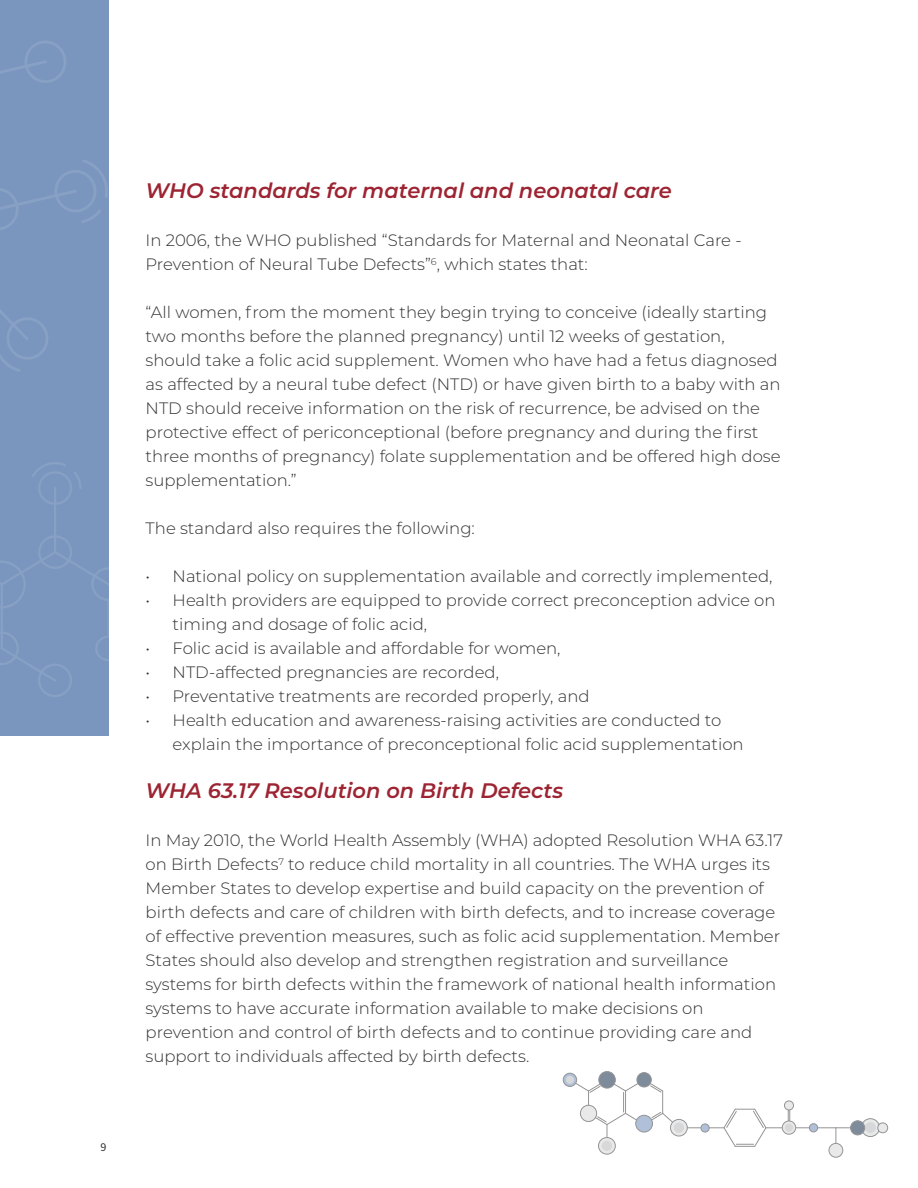
<style>
.page{position:relative;width:918px;height:1188px;background:#fff}
.page>*{position:absolute;margin:0;border:0;box-sizing:border-box;transform-origin:0 0}
.t1{font:italic 600 21px "Montserrat";color:#9d2432}
.t2{font:300 16.5px/24px "Montserrat";color:#323032}
.t3{font:12px "Source Sans Pro";color:#323032}
</style>
<div class="page">
<svg style="left:563px;top:1073px;width:14px;height:13px"></svg>
<div style="left:566px;top:1076px;width:8px;height:8px;background:#d7d8d9;border-radius:50%"></div>
<div style="left:563px;top:1073px;width:14px;height:14px;border:1px solid #4d4d4f;border-radius:50%"></div>
<svg style="left:599px;top:1138px;width:16px;height:16px"></svg>
<div style="left:602px;top:1141px;width:10px;height:10px;background:#dadadc;border-radius:50%"></div>
<div style="left:598px;top:1137px;width:18px;height:17px;border:1px solid #4d4d4f;border-radius:50%"></div>
<svg style="left:861px;top:1119px;width:18px;height:18px"></svg>
<div style="left:865px;top:1122px;width:11px;height:11px;background:#d7d8d9;border-radius:50%"></div>
<div style="left:861px;top:1118px;width:19px;height:19px;border:1px solid #4d4d4f;border-radius:50%"></div>
<svg style="left:569px;top:1079px;width:289px;height:71px"></svg>
<div style="left:599px;top:1072px;width:16px;height:16px;background:#7e8b9a;border-radius:50%"></div>
<div style="left:598px;top:1071px;width:18px;height:17px;border:1px solid #4d4d4f;border-radius:50%"></div>
<div style="left:809px;top:1124px;width:9px;height:8px;background:#afc0d8;border-radius:50%"></div>
<div style="left:809px;top:1123px;width:9px;height:9px;border:1px solid #4d4d4f;border-radius:50%"></div>
<div style="left:851px;top:1121px;width:14px;height:14px;background:#7e8b9a;border-radius:50%"></div>
<div style="left:850px;top:1120px;width:15px;height:15px;border:1px solid #4d4d4f;border-radius:50%"></div>
<svg style="left:878px;top:1123px;width:10px;height:10px"></svg>
<div style="left:877px;top:1123px;width:11px;height:10px;border:1px solid #4d4d4f;border-radius:50%"></div>
<div style="left:829px;top:1143px;width:14px;height:14px;background:#e9e9e9;border-radius:50%"></div>
<div style="left:829px;top:1143px;width:14px;height:14px;border:1px solid #4d4d4f;border-radius:50%"></div>
<svg style="left:580px;top:1105px;width:17px;height:17px"></svg>
<div style="left:580px;top:1105px;width:17px;height:17px;border:1px solid #4d4d4f;border-radius:50%"></div>
<svg style="left:636px;top:1115px;width:17px;height:17px"></svg>
<div style="left:635px;top:1115px;width:18px;height:17px;border:1px solid #4d4d4f;border-radius:50%"></div>
<div style="left:784px;top:1101px;width:10px;height:9px;background:#e9e9e9;border-radius:50%"></div>
<div style="left:784px;top:1101px;width:10px;height:9px;border:1px solid #4d4d4f;border-radius:50%"></div>
<div style="left:637px;top:1073px;width:14px;height:14px;background:#7e8b9a;border-radius:50%"></div>
<div style="left:637px;top:1072px;width:15px;height:15px;border:1px solid #4d4d4f;border-radius:50%"></div>
<div style="left:0;top:582px;width:108px;height:153px;background:#7a96be"></div>
<div style="left:0;top:0;width:108px;height:710px;background:#7a96be"></div>
<hr style="left:1px;top:583px;width:2px;height:67px;background:#fff">
<svg style="left:95px;top:636px;width:14px;height:25px"></svg>
<svg style="left:0;top:632px;width:72px;height:65px"></svg>
<svg style="left:0;top:462px;width:109px;height:147px"></svg>
<hr style="left:107px;top:599px;width:3px;height:38px;background:#fff">
<svg style="left:0;top:41px;width:108px;height:330px"></svg>
<p class="t3" style="left:101px;top:1139px;width:7px">9</p>
<p class="t1" style="left:146px;top:182px;width:528px">WHO standards for maternal and neonatal care</p>
<p class="t2" style="left:146px;top:229px;width:598px">In 2006, the WHO published “Standards for Maternal and Neonatal Care -<br>Prevention of Neural Tube Defects”<sup>6</sup>, which states that:</p>
<p class="t2" style="left:146px;top:301px;width:637px">“All women, from the moment they begin trying to conceive (ideally starting two months before the planned pregnancy) until 12 weeks of gestation, should take a folic acid supplement. Women who have had a fetus diagnosed as affected by a neural tube defect (NTD) or have given birth to a baby with an NTD should receive information on the risk of recurrence, be advised on the protective effect of periconceptional (before pregnancy and during the first three months of pregnancy) folate supplementation and be offered high dose supplementation.”</p>
<p class="t2" style="left:146px;top:517px;width:331px">The standard also requires the following:</p>
<p class="t2" style="left:146px;top:565px;width:628px">• National policy on supplementation available and correctly implemented,</p>
<p class="t2" style="left:173px;top:589px;width:604px;text-indent:-27px">• Health providers are equipped to provide correct preconception advice on timing and dosage of folic acid,</p>
<p class="t2" style="left:146px;top:637px;width:417px">• Folic acid is available and affordable for women,</p>
<p class="t2" style="left:146px;top:661px;width:355px">• NTD-affected pregnancies are recorded,</p>
<p class="t2" style="left:146px;top:685px;width:446px">• Preventative treatments are recorded properly, and</p>
<p class="t2" style="left:173px;top:709px;width:573px;text-indent:-27px">• Health education and awareness-raising activities are conducted to explain the importance of preconceptional folic acid supplementation</p>
<p class="t1" style="left:146px;top:782px;width:419px">WHA 63.17 Resolution on Birth Defects</p>
<p class="t2" style="left:146px;top:829px;width:639px">In May 2010, the World Health Assembly (WHA) adopted Resolution WHA 63.17 on Birth Defects<sup>7</sup> to reduce child mortality in all countries. The WHA urges its Member States to develop expertise and build capacity on the prevention of birth defects and care of children with birth defects, and to increase coverage of effective prevention measures, such as folic acid supplementation. Member States should also develop and strengthen registration and surveillance systems for birth defects within the framework of national health information systems to have accurate information available to make decisions on prevention and control of birth defects and to continue providing care and support to individuals affected by birth defects.</p>
</div>
